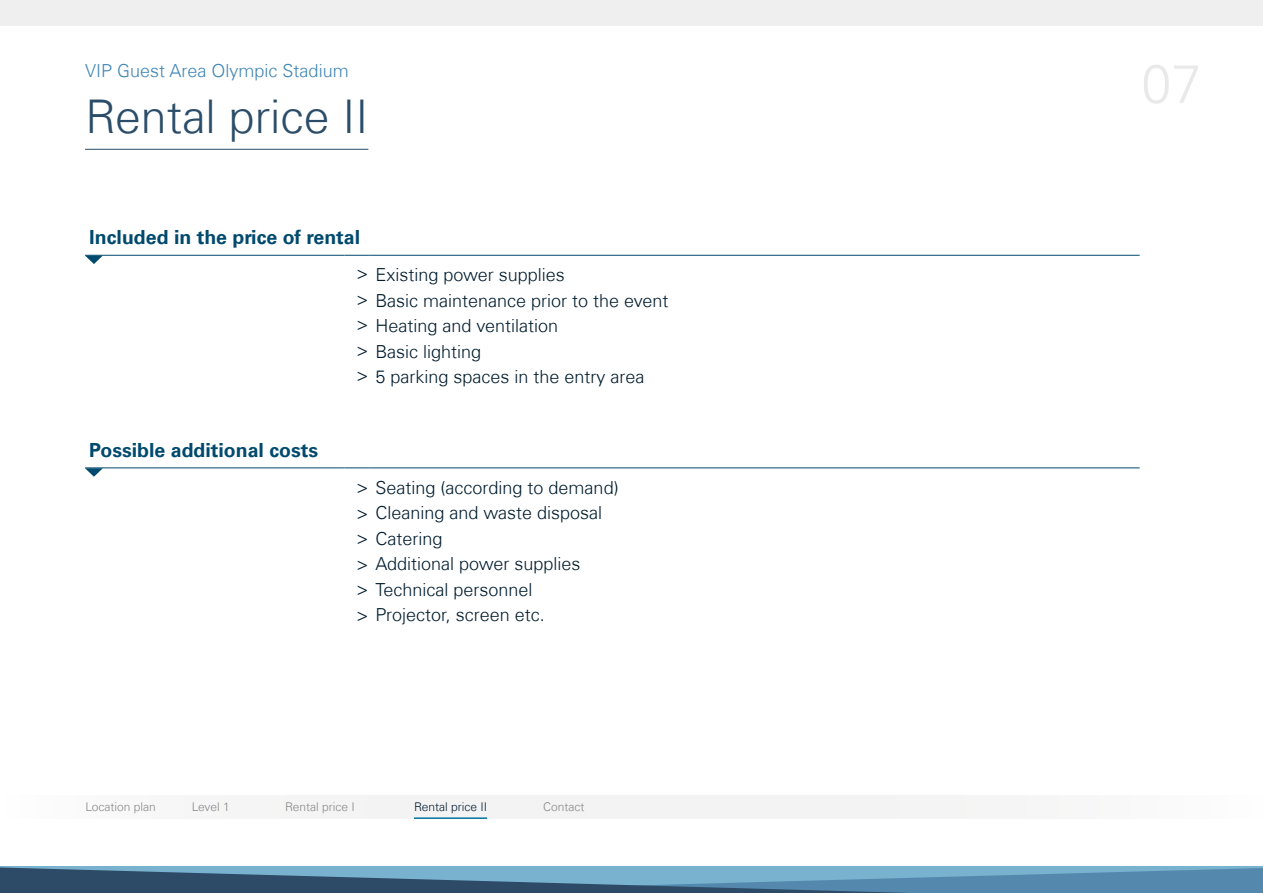
<style>
.page{position:relative;width:1263px;height:893px;background:#fff}
.page>*{position:absolute;margin:0;border:0;box-sizing:border-box;transform-origin:0 0}
.t1{font:300 54px "Univers Com 45";color:#e9e9e9}
.t2{font:300 46.5px "Univers Com 45";color:#2b4d69}
.t3{font:700 19.5px "Univers Com 65";color:#004a6e}
.t4{font:300 18px/25.5px "Univers Com 45";color:#001c2e}
.t5{font:300 18px "Univers Com 45";color:#3f85b6}
.t6{font:300 12px "Univers Com 45";color:#878787}
.t7{font:300 12px "Univers Com 45";color:#001c2e}
</style>
<div class="page">
<div style="left:0;top:0;width:1263px;height:26px;background:#efeff0"></div>
<div style="left:0;top:866px;width:1263px;height:27px;background:#78b2cf"></div>
<svg style="left:0;top:867px;width:1263px;height:26px"></svg>
<hr style="left:85px;top:149px;width:283px;height:1px;background:#2b4d69">
<div style="left:0;top:795px;width:1263px;height:23px;background:#f4f4f4"></div>
<hr style="left:414px;top:817px;width:73px;height:2px;background:#00759f">
<hr style="left:85px;top:255px;width:259px;height:1px;background:#004a6e">
<svg style="left:344px;top:255px;width:25px;height:1px"></svg>
<hr style="left:369px;top:255px;width:771px;height:1px;background:#004a6e">
<hr style="left:85px;top:467px;width:259px;height:1px;background:#004a6e">
<svg style="left:344px;top:467px;width:25px;height:1px"></svg>
<hr style="left:369px;top:467px;width:771px;height:1px;background:#004a6e">
<svg style="left:85px;top:256px;width:18px;height:8px"></svg>
<svg style="left:85px;top:468px;width:18px;height:9px"></svg>
<p class="t5" style="left:85px;top:59px;width:265px">VIP Guest Area Olympic Stadium</p>
<h2 class="t2" style="left:85px;top:88px;width:285px">Rental price II</h2>
<p class="t3" style="left:89px;top:226px;width:272px">Included in the price of rental</p>
<p class="t4" style="left:356px;top:262px;width:314px">&gt; Existing power supplies<br>&gt; Basic maintenance prior to the event &gt; Heating and ventilation<br>&gt; Basic lighting<br>&gt; 5 parking spaces in the entry area</p>
<p class="t3" style="left:89px;top:438px;width:230px">Possible additional costs</p>
<p class="t4" style="left:356px;top:474px;width:264px">&gt; Seating (according to demand) &gt; Cleaning and waste disposal<br>&gt; Catering<br>&gt; Additional power supplies<br>&gt; Technical personnel<br>&gt; Projector, screen etc.</p>
<p class="t6" style="left:85px;top:799px;width:72px">Location plan</p>
<p class="t6" style="left:192px;top:799px;width:39px">Level 1</p>
<p class="t6" style="left:285px;top:799px;width:71px">Rental price I</p>
<p class="t7" style="left:414px;top:799px;width:75px">Rental price II</p>
<p class="t6" style="left:543px;top:799px;width:43px">Contact</p>
<h1 class="t1" style="left:1141px;top:51px;width:62px">07</h1>
</div>
